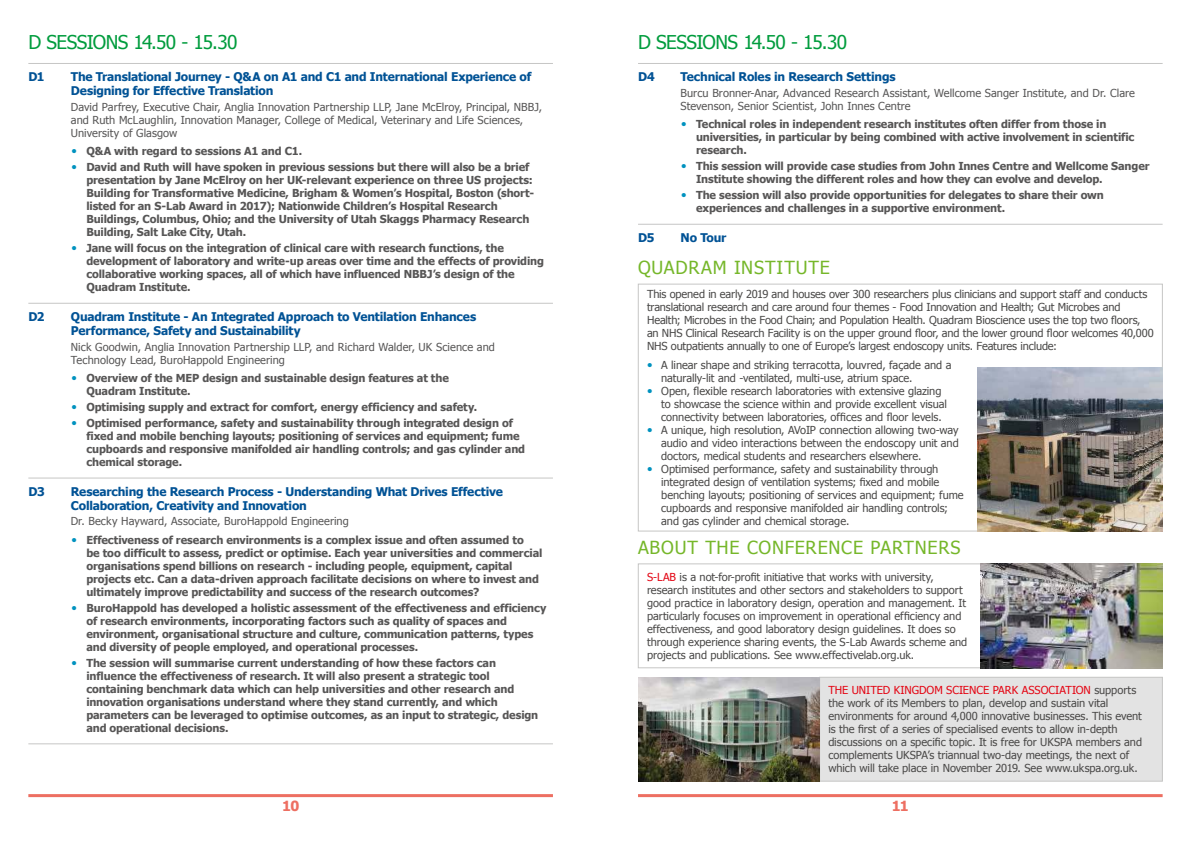
<style>
.page{position:relative;width:1191px;height:842px;background:#fff}
.page>*{position:absolute;margin:0;border:0;box-sizing:border-box;transform-origin:0 0}
.t1{font:19px "Tahoma";letter-spacing:-.035em;color:#009c3d}
.t2{font:18px "Tahoma";letter-spacing:.045em;color:#76b72a}
.t3{font:700 14px "Tahoma";color:#ed6f62}
.t4{font:700 12px/14px "Tahoma";letter-spacing:-.015em;color:#005295}
.t5{font:700 11px/13px "Tahoma";letter-spacing:-.01em;color:#575656}
.t6{font:11px/13px "Tahoma";letter-spacing:-.005em;color:#4a4948}
.t7{font:11px/13px "Tahoma";letter-spacing:.005em;color:#575656}
.s1{font-weight:400;font-size:12px;color:#0092bf}
.s2{font-size:12px;color:#0092bf}
.s3{color:#e30513}
</style>
<div class="page">
<hr style="left:28px;top:794px;width:525px;height:3px;background:#ed6f62">
<hr style="left:638px;top:794px;width:524px;height:3px;background:#ed6f62">
<hr style="left:28px;top:63px;width:525px;height:1px;background:#c6c6c5">
<hr style="left:28px;top:303px;width:525px;height:1px;background:#c6c6c5">
<hr style="left:28px;top:477px;width:525px;height:1px;background:#c6c6c5">
<hr style="left:28px;top:743px;width:525px;height:1px;background:#c6c6c5">
<hr style="left:638px;top:63px;width:524px;height:1px;background:#c6c6c5">
<hr style="left:638px;top:224px;width:524px;height:1px;background:#c6c6c5">
<div style="left:638px;top:564px;width:343px;height:104px;border:1px solid #c6c6c5"></div>
<img style="left:980px;top:564px;width:182px;height:104px">
<div style="left:819px;top:677px;width:343px;height:104px;background:#e3e3e3"></div>
<div style="left:819px;top:677px;width:343px;height:104px;border:1px solid #c6c6c5"></div>
<img style="left:638px;top:677px;width:181px;height:105px">
<img style="left:977px;top:368px;width:185px;height:163px">
<h1 class="t1" style="left:28px;top:33px;width:211px">D SESSIONS 14.50 - 15.30</h1>
<p class="t4" style="left:28px;top:71px;width:18px">D1</p>
<p class="t4" style="left:71px;top:71px;width:462px">The Translational Journey - Q&amp;A on A1 and C1 and International Experience of<br>Designing for Effective Translation</p>
<p class="t7" style="left:71px;top:101px;width:473px">David Parfrey, Executive Chair, Anglia Innovation Partnership LLP, Jane McElroy, Principal, NBBJ, and Ruth McLaughlin, Innovation Manager, College of Medical, Veterinary and Life Sciences,<br>University of Glasgow</p>
<p class="t5" style="left:71px;top:146px;width:232px"><span class="s1">•</span> Q&amp;A with regard to sessions A1 and C1.</p>
<p class="t5" style="left:86px;top:162px;width:449px;text-indent:-15px"><span class="s1">•</span> David and Ruth will have spoken in previous sessions but there will also be a brief presentation by Jane McElroy on her UK-relevant experience on three US projects:<br>Building for Transformative Medicine, Brigham &amp; Women’s Hospital, Boston (short&shy;listed for an S-Lab Award in 2017); Nationwide Children’s Hospital Research Buildings, Columbus, Ohio; and the University of Utah Skaggs Pharmacy Research Building, Salt Lake City, Utah.</p>
<p class="t5" style="left:86px;top:243px;width:459px;text-indent:-15px"><span class="s1">•</span> Jane will focus on the integration of clinical care with research functions, the development of laboratory and write-up areas over time and the effects of providing collaborative working spaces, all of which have influenced NBBJ’s design of the Quadram Institute.</p>
<p class="t4" style="left:28px;top:310px;width:18px">D2</p>
<p class="t4" style="left:71px;top:310px;width:407px">Quadram Institute - An Integrated Approach to Ventilation Enhances<br>Performance, Safety and Sustainability</p>
<p class="t7" style="left:71px;top:341px;width:425px">Nick Goodwin, Anglia Innovation Partnership LLP, and Richard Walder, UK Science and<br>Technology Lead, BuroHappold Engineering</p>
<p class="t5" style="left:86px;top:373px;width:364px;text-indent:-15px"><span class="s1">•</span> Overview of the MEP design and sustainable design features at the<br>Quadram Institute.</p>
<p class="t5" style="left:71px;top:402px;width:407px"><span class="s1">•</span> Optimising supply and extract for comfort, energy efficiency and safety.</p>
<p class="t5" style="left:86px;top:417px;width:440px;text-indent:-15px"><span class="s1">•</span> Optimised performance, safety and sustainability through integrated design of fixed and mobile benching layouts; positioning of services and equipment; fume cupboards and responsive manifolded air handling controls; and gas cylinder and chemical storage.</p>
<p class="t4" style="left:28px;top:485px;width:18px">D3</p>
<p class="t4" style="left:71px;top:485px;width:433px">Researching the Research Process - Understanding What Drives Effective<br>Collaboration, Creativity and Innovation</p>
<p class="t7" style="left:71px;top:515px;width:279px">Dr. Becky Hayward, Associate, BuroHappold Engineering</p>
<p class="t5" style="left:86px;top:534px;width:457px;text-indent:-15px"><span class="s1">•</span> Effectiveness of research environments is a complex issue and often assumed to<br>be too difficult to assess, predict or optimise. Each year universities and commercial organisations spend billions on research - including people, equipment, capital projects etc. Can a data-driven approach facilitate decisions on where to invest and ultimately improve predictability and success of the research outcomes?</p>
<p class="t5" style="left:86px;top:602px;width:461px;text-indent:-15px"><span class="s1">•</span> BuroHappold has developed a holistic assessment of the effectiveness and efficiency of research environments, incorporating factors such as quality of spaces and environment, organisational structure and culture, communication patterns, types and diversity of people employed, and operational processes.</p>
<p class="t5" style="left:86px;top:657px;width:453px;text-indent:-15px"><span class="s1">•</span> The session will summarise current understanding of how these factors can influence the effectiveness of research. It will also present a strategic tool containing benchmark data which can help universities and other research and innovation organisations understand where they stand currently, and which parameters can be leveraged to optimise outcomes, as an input to strategic, design and operational decisions.</p>
<h1 class="t1" style="left:638px;top:33px;width:211px">D SESSIONS 14.50 - 15.30</h1>
<p class="t4" style="left:638px;top:71px;width:18px">D4</p>
<p class="t4" style="left:680px;top:71px;width:217px">Technical Roles in Research Settings</p>
<p class="t7" style="left:680px;top:87px;width:456px">Burcu Bronner-Anar, Advanced Research Assistant, Wellcome Sanger Institute, and Dr. Clare<br>Stevenson, Senior Scientist, John Innes Centre</p>
<p class="t5" style="left:696px;top:119px;width:440px;text-indent:-15px"><span class="s1">•</span> Technical roles in independent research institutes often differ from those in universities, in particular by being combined with active involvement in scientific research.</p>
<p class="t5" style="left:696px;top:161px;width:455px;text-indent:-15px"><span class="s1">•</span> This session will provide case studies from John Innes Centre and Wellcome Sanger<br>Institute showing the different roles and how they can evolve and develop.</p>
<p class="t5" style="left:696px;top:190px;width:409px;text-indent:-15px"><span class="s1">•</span> The session will also provide opportunities for delegates to share their own experiences and challenges in a supportive environment.</p>
<p class="t4" style="left:638px;top:231px;width:18px">D5</p>
<p class="t4" style="left:680px;top:231px;width:47px">No Tour</p>
<h2 class="t2" style="left:638px;top:259px;width:193px">QUADRAM INSTITUTE</h2>
<p class="t6" style="left:647px;top:289px;width:508px">This opened in early 2019 and houses over 300 researchers plus clinicians and support staff and conducts translational research and care around four themes - Food Innovation and Health; Gut Microbes and Health; Microbes in the Food Chain; and Population Health. Quadram Bioscience uses the top two floors, an NHS Clinical Research Facility is on the upper ground floor, and the lower ground floor welcomes 40,000<br>NHS outpatients annually to one of Europe’s largest endoscopy units. Features include:</p>
<p class="t6" style="left:661px;top:359px;width:292px;text-indent:-14px"><span class="s2">•</span> A linear shape and striking terracotta, louvred, façade and a naturally-lit and -ventilated, multi-use, atrium space.</p>
<p class="t6" style="left:661px;top:384px;width:287px;text-indent:-14px"><span class="s2">•</span> Open, flexible research laboratories with extensive glazing to showcase the science within and provide excellent visual connectivity between laboratories, offices and floor levels.</p>
<p class="t6" style="left:661px;top:424px;width:299px;text-align:justify;text-indent:-14px"><span class="s2">•</span> A unique, high resolution, AVoIP connection allowing two-way audio and video interactions between the endoscopy unit and doctors, medical students and researchers elsewhere.</p>
<p class="t6" style="left:661px;top:463px;width:304px;text-indent:-14px"><span class="s2">•</span> Optimised performance, safety and sustainability through integrated design of ventilation systems; fixed and mobile benching layouts; positioning of services and equipment; fume cupboards and responsive manifolded air handling controls; and gas cylinder and chemical storage.</p>
<h2 class="t2" style="left:638px;top:539px;width:324px">ABOUT THE CONFERENCE PARTNERS</h2>
<p class="t6" style="left:647px;top:570px;width:322px"><span class="s3">S-LAB</span> is a not-for-profit initiative that works with university, research institutes and other sectors and stakeholders to support good practice in laboratory design, operation and management. It particularly focuses on improvement in operational efficiency and effectiveness, and good laboratory design guidelines. It does so through experience sharing events, the S-Lab Awards scheme and projects and publications. See www.effectivelab.org.uk.</p>
<p class="t6" style="left:828px;top:684px;width:315px"><span class="s3">THE UNITED KINGDOM SCIENCE PARK ASSOCIATION</span> supports the work of its Members to plan, develop and sustain vital environments for around 4,000 innovative businesses. This event is the first of a series of specialised events to allow in-depth discussions on a specific topic. It is free for UKSPA members and complements UKSPA’s triannual two-day meetings, the next of which will take place in November 2019. See www.ukspa.org.uk.</p>
<p class="t3" style="left:282px;top:800px;width:19px">10</p>
<p class="t3" style="left:891px;top:800px;width:19px">11</p>
</div>
